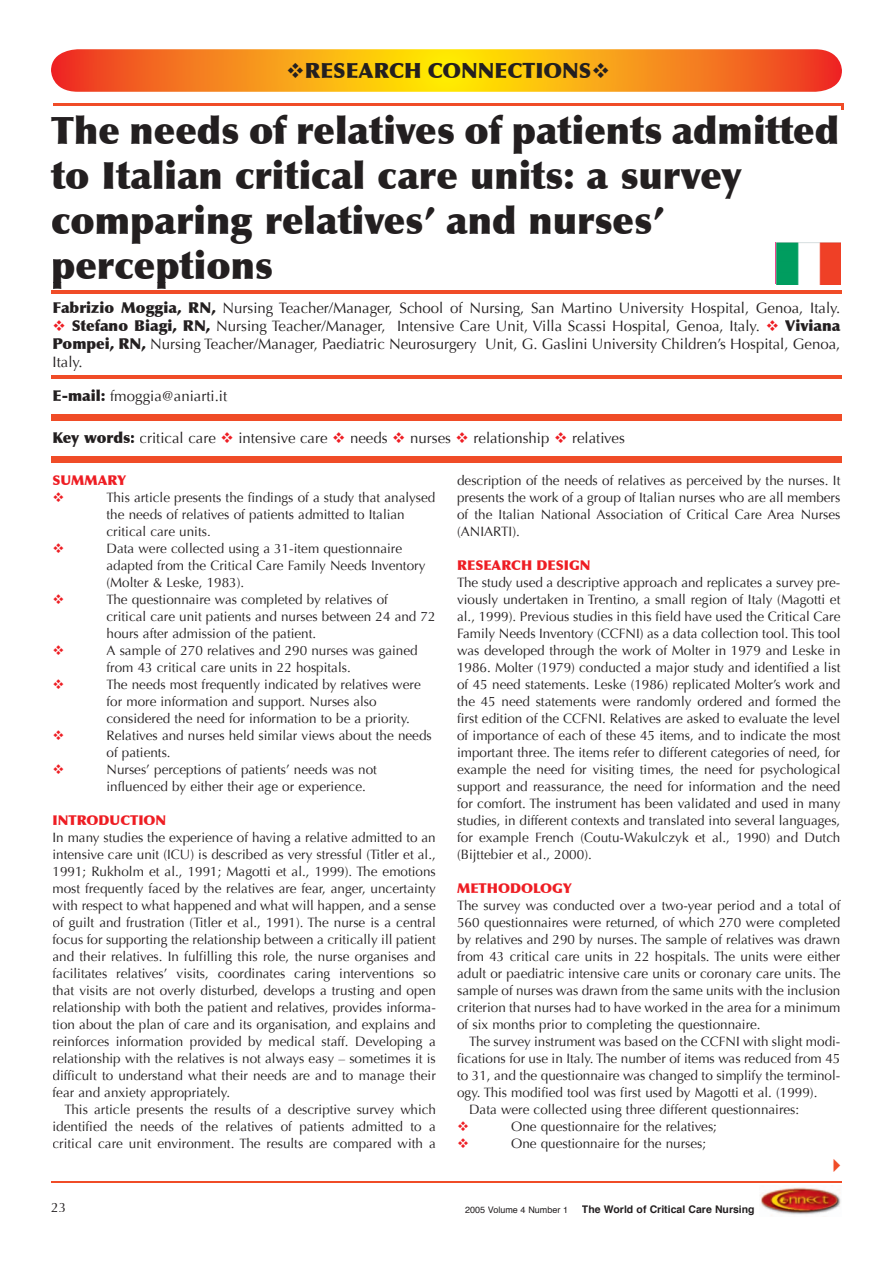
<style>
.page{position:relative;width:893px;height:1263px;background:#fff}
.page>*{position:absolute;margin:0;border:0;box-sizing:border-box;transform-origin:0 0}
.t1{font:900 37.5px/45px "Optima";color:#231f20}
.t2{font:900 21px "Optima";color:#231f20}
.t3{font:15px/18px "Optima";color:#231f20;text-align:justify}
.t4{font:13.5px/17px "Optima";color:#231f20}
.t5{font:900 13.5px "Optima";color:#ee1d23}
.t6{font:700 10.5px "Helvetica";color:#231f20}
.t7{font:9px "Helvetica";color:#231f20}
.s1{font-weight:900}
.s2{color:#ee1d23}
</style>
<div class="page">
<div style="left:53px;top:104px;width:790px;height:6px;background:#f04c27"></div>
<hr style="left:51px;top:1181px;width:791px;height:2px;background:#f04c27">
<img style="left:760px;top:1187px;width:81px;height:29px">
<svg style="left:51px;top:49px;width:791px;height:43px;background:#f7951d"></svg>
<div style="left:50px;top:106px;width:791px;height:176px;background:#fff"></div>
<hr style="left:51px;top:290px;width:791px;height:3px;background:#f04c27">
<hr style="left:51px;top:376px;width:791px;height:3px;background:#f04c27">
<div style="left:51px;top:415px;width:791px;height:6px;background:#f04c27"></div>
<div style="left:51px;top:456px;width:791px;height:6px;background:#f04c27"></div>
<img style="left:776px;top:243px;width:64px;height:41px">
<h2 class="t2" style="left:286px;top:58px;width:325px">❖RESEARCH CONNECTIONS❖</h2>
<h1 class="t1" style="left:51px;top:108px;width:789px">The needs of relatives of patients admitted to Italian critical care units: a survey comparing relatives’ and nurses’<br>perce tions</h1>
<h1 class="t1" style="left:155px;top:243px;width:26px">p</h1>
<p class="t3" style="left:53px;top:299px;width:789px"><span class="s1">Fabrizio Moggia, RN,</span> Nursing Teacher/Manager, School of Nursing, San Martino University Hospital, Genoa, Italy.</p>
<p class="t3" style="left:53px;top:317px;width:789px"><span class="s2">❖</span> <span class="s1">Stefano Biagi, RN,</span> Nursing Teacher/Manager, Intensive Care Unit, Villa Scassi Hospital, Genoa, Italy. <span class="s2">❖</span> <span class="s1">Viviana Pompei, RN,</span> Nursing Teacher/Manager, Paediatric Neurosurgery Unit, G. Gaslini University Children’s Hospital, Genoa, Italy.</p>
<p class="t3" style="left:53px;top:387px;width:176px"><span class="s1">E-mail:</span> fmoggia@aniarti.it</p>
<p class="t3" style="left:53px;top:429px;width:574px"><span class="s1">Key words:</span> critical care <span class="s2">❖</span> intensive care <span class="s2">❖</span> needs <span class="s2">❖</span> nurses <span class="s2">❖</span> relationship <span class="s2">❖</span> relatives</p>
<p class="t5" style="left:53px;top:472px;width:75px">SUMMARY</p>
<p class="t4" style="left:107px;top:489px;width:330px">This article presents the findings of a study that analysed the needs of relatives of patients admitted to Italian critical care units.</p>
<p class="t4" style="left:107px;top:540px;width:320px">Data were collected using a 31-item questionnaire adapted from the Critical Care Family Needs Inventory (Molter &amp; Leske, 1983).</p>
<p class="t4" style="left:107px;top:591px;width:331px">The questionnaire was completed by relatives of<br>critical care unit patients and nurses between 24 and 72 hours after admission of the patient.</p>
<p class="t4" style="left:107px;top:642px;width:313px">A sample of 270 relatives and 290 nurses was gained from 43 critical care units in 22 hospitals.</p>
<p class="t4" style="left:107px;top:676px;width:316px">The needs most frequently indicated by relatives were for more information and support. Nurses also considered the need for information to be a priority.</p>
<p class="t4" style="left:107px;top:727px;width:327px">Relatives and nurses held similar views about the needs of patients.</p>
<p class="t4" style="left:107px;top:761px;width:272px">Nurses’ perceptions of patients’ needs was not influenced by either their age or experience.</p>
<p class="t5" style="left:53px;top:812px;width:115px">INTRODUCTION</p>
<p class="t4" style="left:53px;top:829px;width:385px;text-align:justify">In many studies the experience of having a relative admitted to an intensive care unit (ICU) is described as very stressful (Titler et al., 1991; Rukholm et al., 1991; Magotti et al., 1999). The emotions most frequently faced by the relatives are fear, anger, uncertainty with respect to what happened and what will happen, and a sense of guilt and frustration (Titler et al., 1991). The nurse is a central focus for supporting the relationship between a critically ill patient and their relatives. In fulfilling this role, the nurse organises and facilitates relatives’ visits, coordinates caring interventions so that visits are not overly disturbed, develops a trusting and open relationship with both the patient and relatives, provides informa&shy;tion about the plan of care and its organisation, and explains and reinforces information provided by medical staff. Developing a relationship with the relatives is not always easy – sometimes it is difficult to understand what their needs are and to manage their fear and anxiety appropriately.</p>
<p class="t4" style="left:53px;top:1101px;width:385px;text-align:justify;text-indent:12px">This article presents the results of a descriptive survey which identified the needs of the relatives of patients admitted to a critical care unit environment. The results are compared with a</p>
<p class="t4" style="left:457px;top:472px;width:385px;text-align:justify">description of the needs of relatives as perceived by the nurses. It presents the work of a group of Italian nurses who are all members of the Italian National Association of Critical Care Area Nurses (ANIARTI).</p>
<p class="t5" style="left:457px;top:557px;width:135px">RESEARCH DESIGN</p>
<p class="t4" style="left:457px;top:574px;width:385px;text-align:justify">The study used a descriptive approach and replicates a survey pre&shy;viously undertaken in Trentino, a small region of Italy (Magotti et al., 1999). Previous studies in this field have used the Critical Care Family Needs Inventory (CCFNI) as a data collection tool. This tool was developed through the work of Molter in 1979 and Leske in 1986. Molter (1979) conducted a major study and identified a list of 45 need statements. Leske (1986) replicated Molter’s work and the 45 need statements were randomly ordered and formed the first edition of the CCFNI. Relatives are asked to evaluate the level of importance of each of these 45 items, and to indicate the most important three. The items refer to different categories of need, for example the need for visiting times, the need for psychological support and reassurance, the need for information and the need for comfort. The instrument has been validated and used in many studies, in different contexts and translated into several languages, for example French (Coutu-Wakulczyk et al., 1990) and Dutch (Bijttebier et al., 2000).</p>
<p class="t5" style="left:457px;top:880px;width:116px">METHODOLOGY</p>
<p class="t4" style="left:457px;top:897px;width:385px;text-align:justify">The survey was conducted over a two-year period and a total of 560 questionnaires were returned, of which 270 were completed by relatives and 290 by nurses. The sample of relatives was drawn from 43 critical care units in 22 hospitals. The units were either adult or paediatric intensive care units or coronary care units. The sample of nurses was drawn from the same units with the inclusion criterion that nurses had to have worked in the area for a minimum of six months prior to completing the questionnaire.</p>
<p class="t4" style="left:469px;top:1033px;width:373px">The survey instrument was based on the CCFNI with slight modi-</p>
<p class="t4" style="left:457px;top:1050px;width:385px">fications for use in Italy. The number of items was reduced from 45</p>
<p class="t4" style="left:457px;top:1067px;width:385px">to 31, and the questionnaire was changed to simplify the terminol-</p>
<p class="t4" style="left:457px;top:1084px;width:362px">ogy. This modified tool was first used by Magotti et al. (1999).</p>
<p class="t4" style="left:469px;top:1101px;width:332px">Data were collected using three different questionnaires:</p>
<p class="t4" style="left:511px;top:1118px;width:207px">One questionnaire for the relatives;</p>
<p class="t4" style="left:511px;top:1135px;width:197px">One questionnaire for the nurses;</p>
<p class="t4" style="left:51px;top:1199px;width:17px">23</p>
<p class="t7" style="left:465px;top:1206px;width:105px">2005 Volume 4 Number 1</p>
<p class="t6" style="left:582px;top:1204px;width:174px">The World of Critical Care Nursing</p>
</div>
